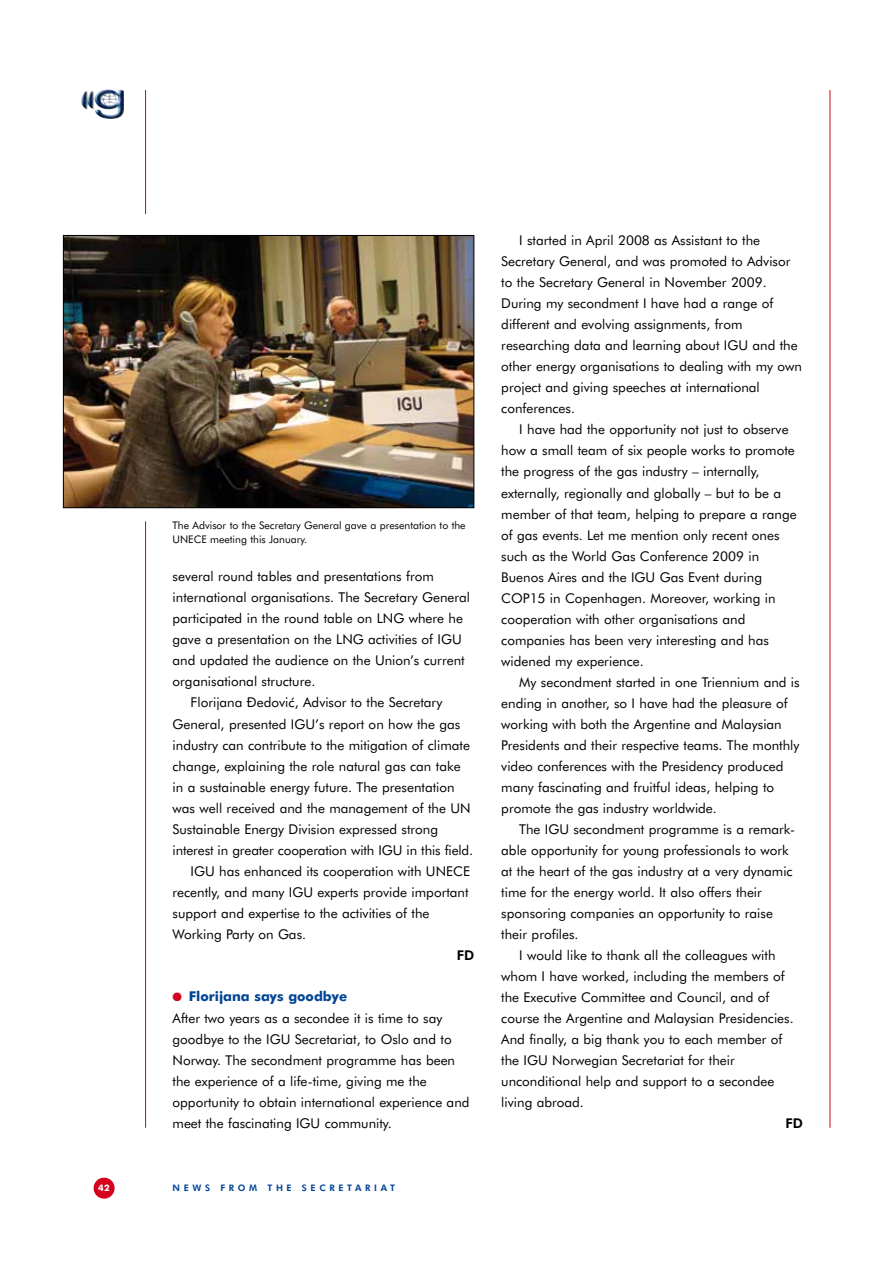
<style>
.page{position:relative;width:893px;height:1263px;background:#fff}
.page>*{position:absolute;margin:0;border:0;box-sizing:border-box;transform-origin:0 0}
.t1{font:13.5px/21px "Futura BT";color:#000}
.t2{font:800 13.5px "Futura BT";color:#000}
.t3{font:10.5px/13.5px "Futura BT";color:#000}
.t4{font:800 9px "Futura BT";letter-spacing:.4em;color:#004494}
.t5{font:700 9px "Futura BT";color:#fff}
.s1{color:#d4021d}
.s2{font-weight:700;color:#004494}
</style>
<div class="page">
<div style="left:94px;top:1177px;width:21px;height:21px;background:#d4021d;border-radius:50%"></div>
<hr style="left:830px;top:90px;width:1px;height:1038px;background:#d4021d">
<img style="left:94px;top:89px;width:14px;height:17px">
<hr style="left:145px;top:521px;width:1px;height:607px;background:#d4021d">
<hr style="left:145px;top:90px;width:1px;height:124px;background:#d4021d">
<img style="left:65px;top:237px;width:407px;height:269px">
<div style="left:63px;top:235px;width:411px;height:273px;border:1px solid #000"></div>
<p class="t3" style="left:173px;top:519px;width:295px">The Advisor to the Secretary General gave a presentation to the<br>UNECE meeting this January.</p>
<p class="t1" style="left:173px;top:566px;width:263px">several round tables and presentations from</p>
<p class="t1" style="left:173px;top:587px;width:299px">international organisations. The Secretary General</p>
<p class="t1" style="left:173px;top:608px;width:292px">participated in the round table on LNG where he</p>
<p class="t1" style="left:173px;top:629px;width:291px">gave a presentation on the LNG activities of IGU</p>
<p class="t1" style="left:173px;top:650px;width:294px">and updated the audience on the Union’s current</p>
<p class="t1" style="left:173px;top:671px;width:144px">organisational structure.</p>
<p class="t1" style="left:191px;top:692px;width:253px">Florijana Đedovic´, Advisor to the Secretary</p>
<p class="t1" style="left:173px;top:713px;width:289px">General, presented IGU’s report on how the gas</p>
<p class="t1" style="left:173px;top:734px;width:299px">industry can contribute to the mitigation of climate</p>
<p class="t1" style="left:173px;top:755px;width:290px">change, explaining the role natural gas can take</p>
<p class="t1" style="left:173px;top:776px;width:284px">in a sustainable energy future. The presentation</p>
<p class="t1" style="left:173px;top:797px;width:299px">was well received and the management of the UN</p>
<p class="t1" style="left:173px;top:818px;width:267px">Sustainable Energy Division expressed strong</p>
<p class="t1" style="left:173px;top:839px;width:302px">interest in greater cooperation with IGU in this field.</p>
<p class="t1" style="left:191px;top:860px;width:281px">IGU has enhanced its cooperation with UNECE</p>
<p class="t1" style="left:173px;top:881px;width:298px">recently, and many IGU experts provide important</p>
<p class="t1" style="left:173px;top:902px;width:258px">support and expertise to the activities of the</p>
<p class="t1" style="left:173px;top:923px;width:135px">Working Party on Gas.</p>
<p class="t2" style="left:457px;top:946px;width:9px">FD</p>
<p class="t1" style="left:173px;top:986px;width:298px"><span class="s1">●</span> <span class="s2">Florijana says goodbye<br></span>After two years as a secondee it is time to say goodbye to the IGU Secretariat, to Oslo and to Norway. The secondment programme has been the experience of a life-time, giving me the opportunity to obtain international experience and meet the fascinating IGU community.</p>
<p class="t5" style="left:98px;top:1182px;width:13px">42</p>
<p class="t4" style="left:173px;top:1183px;width:224px">N EW S FROM THE SECRETARIA T</p>
<p class="t1" style="left:501px;top:230px;width:302px;text-indent:18px">I started in April 2008 as Assistant to the Secretary General, and was promoted to Advisor to the Secretary General in November 2009.<br>During my secondment I have had a range of different and evolving assignments, from researching data and learning about IGU and the other energy organisations to dealing with my own project and giving speeches at international conferences.</p>
<p class="t1" style="left:501px;top:419px;width:297px;text-indent:18px">I have had the opportunity not just to observe how a small team of six people works to promote the progress of the gas industry – internally, externally, regionally and globally – but to be a member of that team, helping to prepare a range of gas events. Let me mention only recent ones such as the World Gas Conference 2009 in Buenos Aires and the IGU Gas Event during COP15 in Copenhagen. Moreover, working in cooperation with other organisations and companies has been very interesting and has widened my experience.</p>
<p class="t1" style="left:501px;top:671px;width:300px;text-indent:18px">My secondment started in one Triennium and is ending in another, so I have had the pleasure of working with both the Argentine and Malaysian Presidents and their respective teams. The monthly video conferences with the Presidency produced many fascinating and fruitful ideas, helping to promote the gas industry worldwide.</p>
<p class="t1" style="left:501px;top:818px;width:293px;text-indent:18px">The IGU secondment programme is a remark&shy;able opportunity for young professionals to work at the heart of the gas industry at a very dynamic time for the energy world. It also offers their sponsoring companies an opportunity to raise their profiles.</p>
<p class="t1" style="left:501px;top:944px;width:294px;text-indent:18px">I would like to thank all the colleagues with whom I have worked, including the members of the Executive Committee and Council, and of course the Argentine and Malaysian Presidencies.<br>And finally, a big thank you to each member of the IGU Norwegian Secretariat for their unconditional help and support to a secondee living abroad.</p>
<p class="t2" style="left:785px;top:1115px;width:9px">FD</p>
</div>
